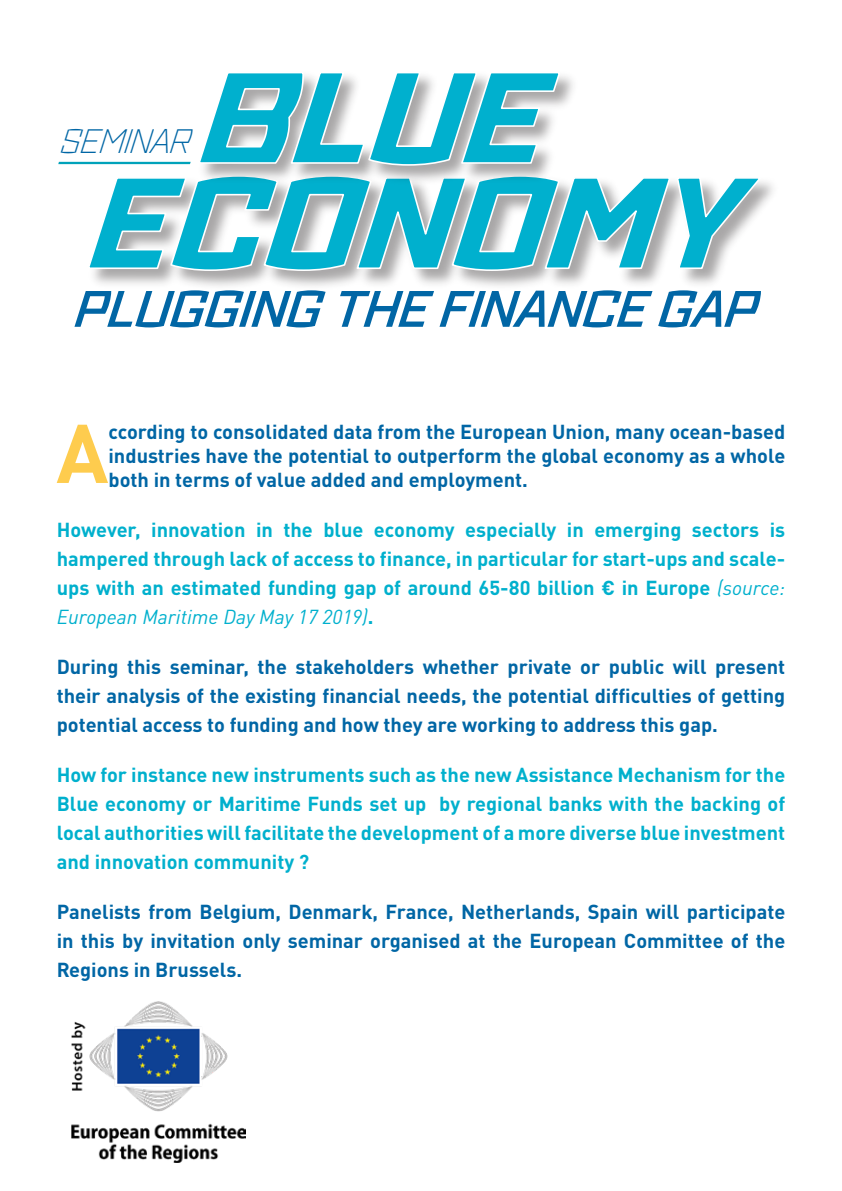
<style>
.page{position:relative;width:842px;height:1191px;background:#fff}
.page>*{position:absolute;margin:0;border:0;box-sizing:border-box;transform-origin:0 0}
.t1{font:italic 800 129px "Ironstrike";color:#00b0ce}
.t2{font:700 81.8px "DIN Pro";color:#fecc4e}
.t3{font:italic 600 51.2px "Ironstrike";color:#0166a5}
.t4{font:italic 100 34px "Ironstrike";color:#0166a5}
.t5{font:700 20px/29px "DIN Pro";color:#0166a5;text-align:justify}
.t6{font:700 20px/29px "DIN Pro";color:#00b0cd;text-align:justify}
.s1{font-weight:400;font-style:italic}
</style>
<div class="page">
<svg style="left:91px;top:179px;width:673px;height:93px"></svg>
<img style="left:193px;top:76px;width:391px;height:142px">
<svg style="left:197px;top:75px;width:365px;height:91px"></svg>
<svg style="left:58px;top:162px;width:133px;height:2px"></svg>
<img style="left:71px;top:1001px;width:175px;height:161px">
<p class="t1" style="left:203px;top:37px;width:346px">BLUE</p>
<p class="t4" style="left:61px;top:121px;width:131px">SEMINAR</p>
<p class="t1" style="left:92px;top:142px;width:653px">ECONOMY</p>
<p class="t3" style="left:76px;top:278px;width:684px">PLUGGING THE FINANCE GAP</p>
<p class="t2" style="left:56px;top:385px;width:54px">A</p>
<p class="t5" style="left:108px;top:417px;width:678px;line-height:24px">ccording to consolidated data from the European Union, many ocean-based industries have the potential to outperform the global economy as a whole both in terms of value added and employment.</p>
<p class="t6" style="left:57px;top:513px;width:730px">However, innovation in the blue economy especially in emerging sectors is hampered through lack of access to finance, in particular for start-ups and scale&shy;ups with an estimated funding gap of around 65-80 billion € in Europe <span class="s1">(source:<br>European Maritime Day May 17 2019)</span>.</p>
<p class="t5" style="left:57px;top:650px;width:730px">During this seminar, the stakeholders whether private or public will present their analysis of the existing financial needs, the potential difficulties of getting potential access to funding and how they are working to address this gap.</p>
<p class="t6" style="left:57px;top:758px;width:730px">How for instance new instruments such as the new Assistance Mechanism for the Blue economy or Maritime Funds set up by regional banks with the backing of local authorities will facilitate the development of a more diverse blue investment and innovation community ?</p>
<p class="t5" style="left:57px;top:895px;width:730px">Panelists from Belgium, Denmark, France, Netherlands, Spain will participate in this by invitation only seminar organised at the European Committee of the Regions in Brussels.</p>
</div>
